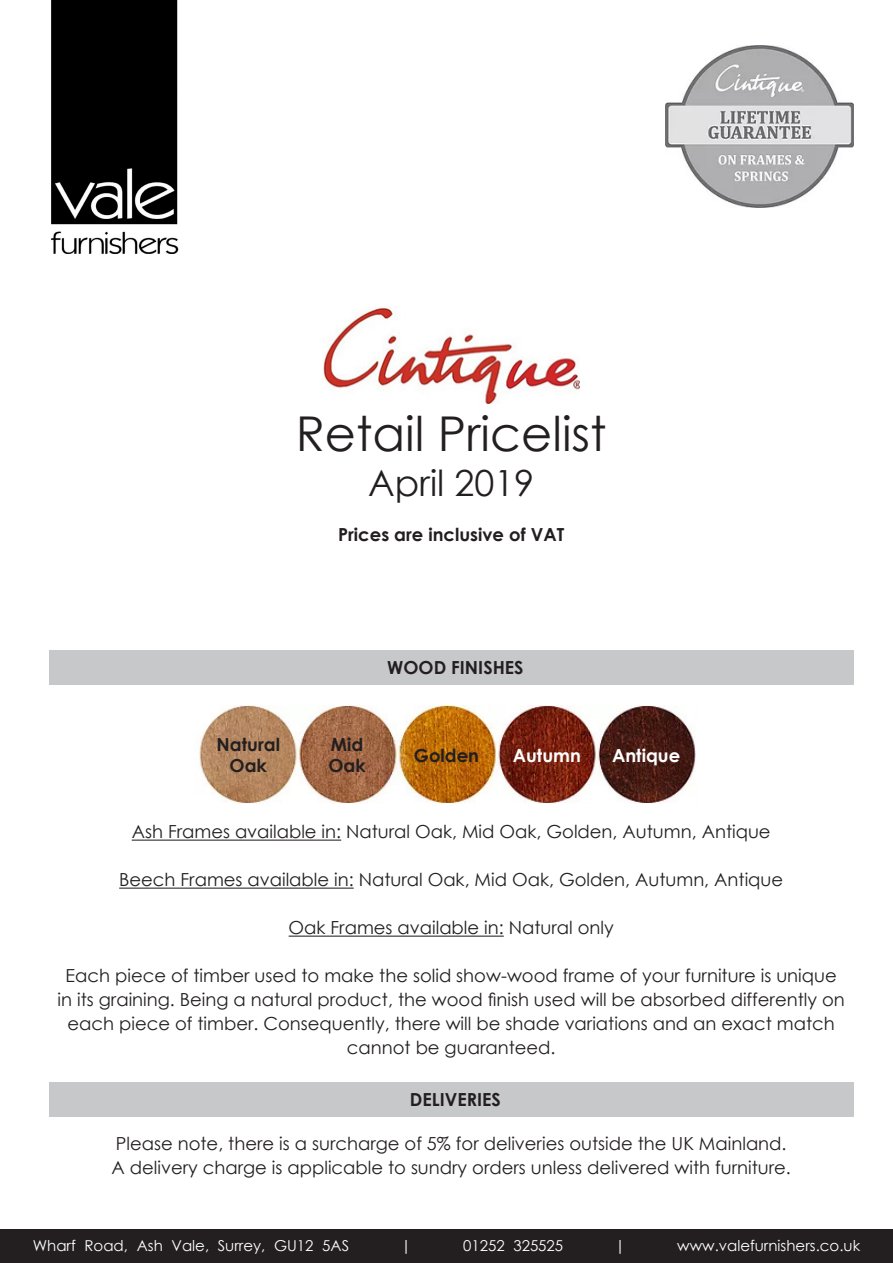
<style>
.page{position:relative;width:893px;height:1263px;background:#fff}
.page>*{position:absolute;margin:0;border:0;box-sizing:border-box;transform-origin:0 0}
.t1{font:48px "Century Gothic";color:#231f20}
.t2{font:36px "Century Gothic";color:#231f20}
.t3{font:18px/24px "Century Gothic";color:#231f20;text-align:center}
.t4{font:700 18px/21.6px "Century Gothic";color:#231f20;text-align:center}
.t5{font:700 18px "Century Gothic";color:#fff}
.t6{font:15px "Century Gothic";color:#fff}
</style>
<div class="page">
<div style="left:0;top:1229px;width:893px;height:34px;background:#231f20"></div>
<hr style="left:132px;top:839px;width:209px;height:2px;background:#231f20">
<hr style="left:119px;top:887px;width:235px;height:2px;background:#231f20">
<hr style="left:289px;top:935px;width:215px;height:2px;background:#231f20">
<img style="left:323px;top:306px;width:257px;height:98px">
<img style="left:50px;top:0;width:129px;height:253px">
<img style="left:195px;top:706px;width:501px;height:98px">
<div style="left:49px;top:651px;width:804px;height:34px;background:#c7c8ca"></div>
<div style="left:49px;top:1082px;width:804px;height:34px;background:#c7c8ca"></div>
<img style="left:666px;top:46px;width:187px;height:161px">
<p class="t1" style="left:296px;top:400px;width:312px">Retail Pricelist</p>
<p class="t2" style="left:368px;top:457px;width:168px">April 2019</p>
<p class="t4" style="left:338px;top:522px;width:228px">Prices are inclusive of VAT</p>
<p class="t4" style="left:387px;top:656px;width:138px">WOOD FINISHES</p>
<p class="t4" style="left:217px;top:732px;width:65px">Natural<br>Oak</p>
<p class="t4" style="left:331px;top:732px;width:34px">Mid</p>
<p class="t4" style="left:328px;top:754px;width:39px">Oak</p>
<p class="t4" style="left:414px;top:743px;width:67px">Golden</p>
<p class="t5" style="left:513px;top:741px;width:70px">Autumn</p>
<p class="t5" style="left:612px;top:741px;width:70px">Antique</p>
<p class="t3" style="left:132px;top:820px;width:640px">Ash Frames available in: Natural Oak, Mid Oak, Golden, Autumn, Antique</p>
<p class="t3" style="left:119px;top:868px;width:665px">Beech Frames available in: Natural Oak, Mid Oak, Golden, Autumn, Antique</p>
<p class="t3" style="left:289px;top:916px;width:327px">Oak Frames available in: Natural only</p>
<p class="t3" style="left:58px;top:964px;width:789px">Each piece of timber used to make the solid show-wood frame of your furniture is unique in its graining. Being a natural product, the wood finish used will be absorbed differently on each piece of timber. Consequently, there will be shade variations and an exact match cannot be guaranteed.</p>
<p class="t4" style="left:410px;top:1088px;width:93px">DELIVERIES</p>
<p class="t3" style="left:116px;top:1132px;width:672px">Please note, there is a surcharge of 5% for deliveries outside the UK Mainland.</p>
<p class="t3" style="left:112px;top:1156px;width:681px">A delivery charge is applicable to sundry orders unless delivered with furniture.</p>
<p class="t6" style="left:33px;top:1235px;width:318px">Wharf Road, Ash Vale, Surrey, GU12 5AS</p>
<p class="t6" style="left:401px;top:1235px;width:12px">|</p>
<p class="t6" style="left:463px;top:1235px;width:102px">01252 325525</p>
<p class="t6" style="left:615px;top:1235px;width:12px">|</p>
<p class="t6" style="left:677px;top:1235px;width:184px">www.valefurnishers.co.uk</p>
</div>
